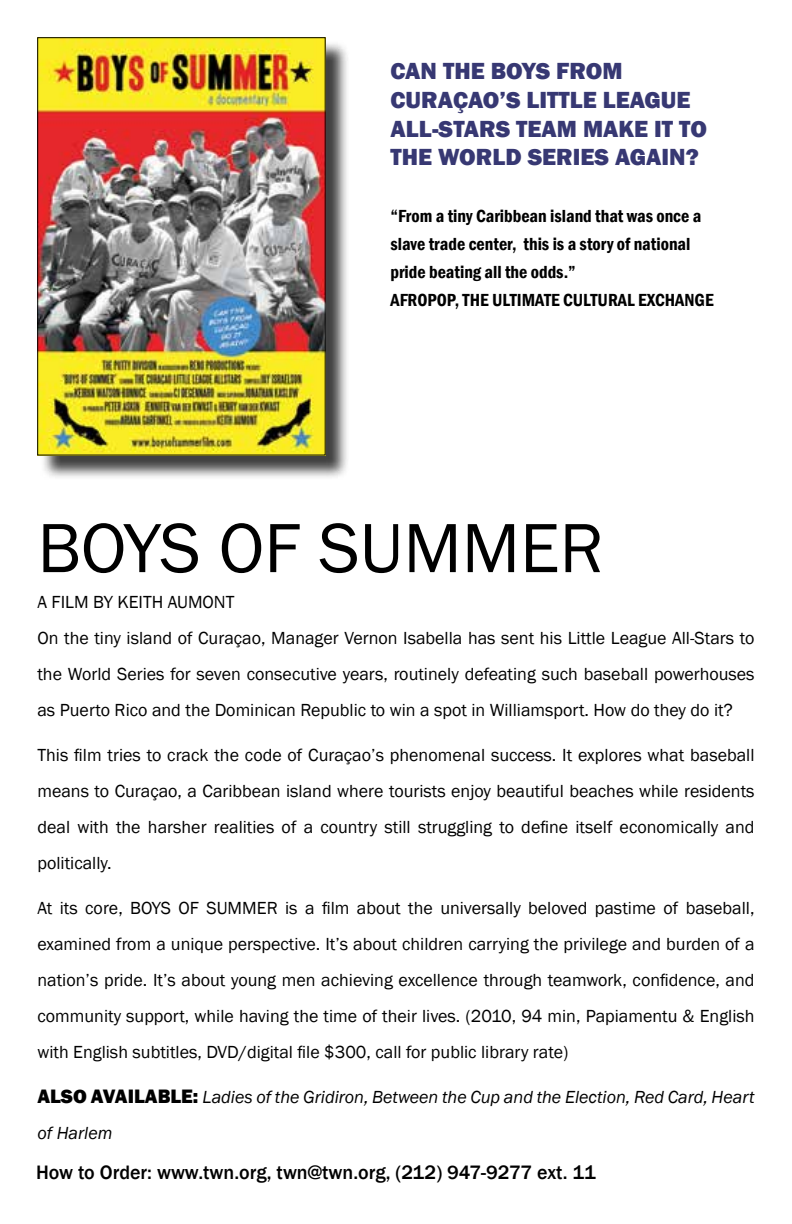
<style>
.page{position:relative;width:792px;height:1224px;background:#fff}
.page>*{position:absolute;margin:0;border:0;box-sizing:border-box;transform-origin:0 0}
.t1{font:72px "Franklin Gothic";color:#000}
.t2{font:800 24px/28.8px "Franklin Gothic";color:#373873}
.t3{font:500 20px "Franklin Gothic";color:#000}
.t4{font:18px/36px "Franklin Gothic";color:#000;text-align:justify}
.t5{font:600 condensed 18px/28px "Franklin Gothic";color:#000}
.t6{font:italic 18px/36px "Franklin Gothic";color:#000}
.s1{font-weight:800;font-style:normal;font-size:20px}
</style>
<div class="page">
<div style="left:41px;top:41px;width:309px;height:439px;background:#000;opacity:.75"></div>
<img style="left:39px;top:39px;width:284px;height:414px">
<div style="left:37px;top:37px;width:288px;height:418px;border:1px solid #000"></div>
<h2 class="t2" style="left:390px;top:57px;width:318px">CAN THE BOYS FROM<br>CURAÇAO’S LITTLE LEAGUE<br>ALL-STARS TEAM MAKE IT TO<br>THE WORLD SERIES AGAIN?</h2>
<p class="t5" style="left:390px;top:202px;width:325px">“From a tiny Caribbean island that was once a slave trade center, this is a story of national pride beating all the odds.”<br>AFROPOP, THE ULTIMATE CULTURAL EXCHANGE</p>
<h1 class="t1" style="left:37px;top:503px;width:568px">BOYS OF SUMMER</h1>
<p class="t4" style="left:37px;top:585px;width:719px;text-align:left">A FILM BY KEITH AUMONT<br>On the tiny island of Curaçao, Manager Vernon Isabella has sent his Little League All-Stars to the World Series for seven consecutive years, routinely defeating such baseball powerhouses as Puerto Rico and the Dominican Republic to win a spot in Williamsport. How do they do it?</p>
<p class="t4" style="left:37px;top:738px;width:719px">This film tries to crack the code of Curaçao’s phenomenal success. It explores what baseball means to Curaçao, a Caribbean island where tourists enjoy beautiful beaches while residents deal with the harsher realities of a country still struggling to define itself economically and politically.</p>
<p class="t4" style="left:37px;top:891px;width:719px">At its core, BOYS OF SUMMER is a film about the universally beloved pastime of baseball, examined from a unique perspective. It’s about children carrying the privilege and burden of a nation’s pride. It’s about young men achieving excellence through teamwork, confidence, and community support, while having the time of their lives. (2010, 94 min, Papiamentu &amp; English with English subtitles, DVD/digital file $300, call for public library rate)</p>
<p class="t6" style="left:37px;top:1079px;width:719px"><span class="s1">ALSO AVAILABLE:</span> Ladies of the Gridiron, Between the Cup and the Election, Red Card, Heart of Harlem</p>
<p class="t3" style="left:36px;top:1160px;width:561px">How to Order: www.twn.org, twn@twn.org, (212) 947-9277 ext. 11</p>
</div>
